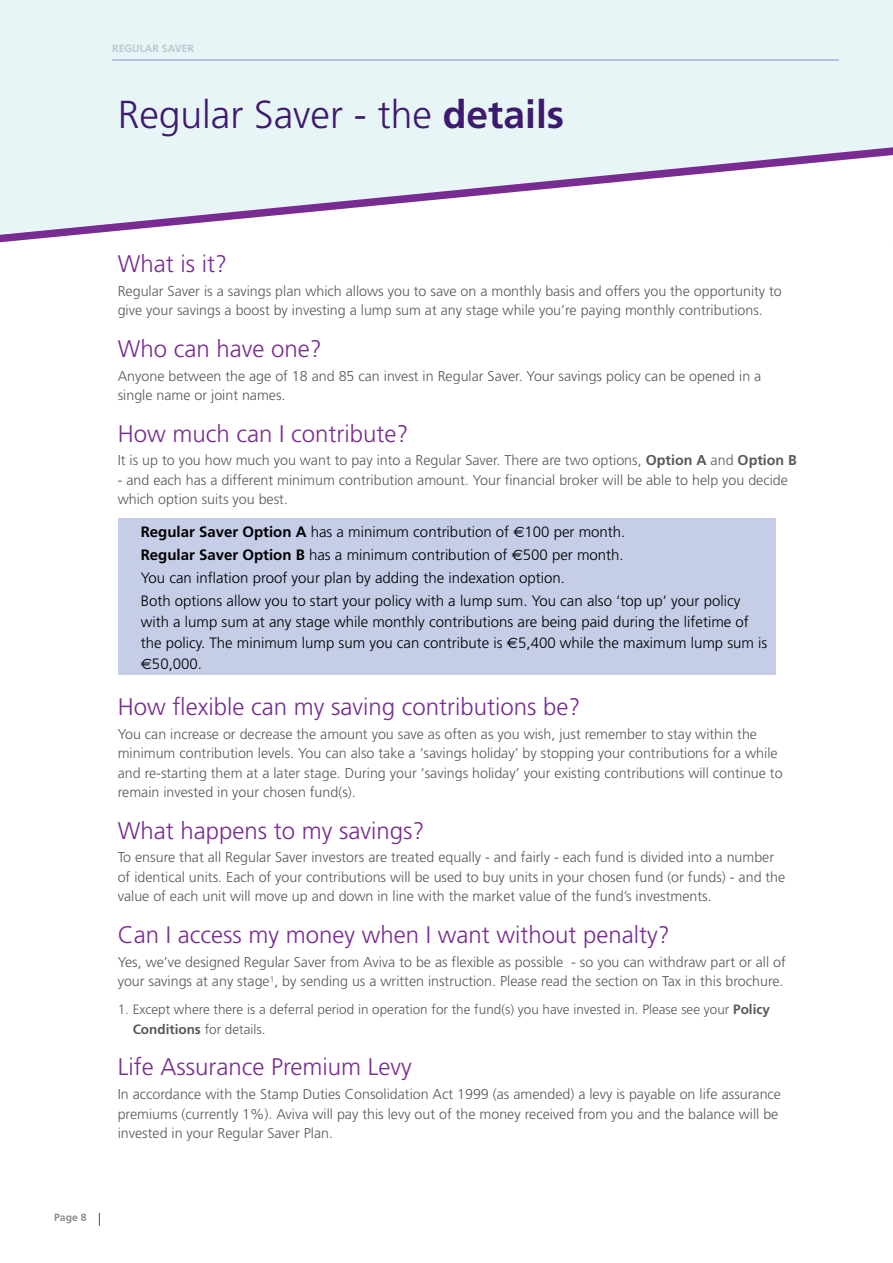
<style>
.page{position:relative;width:893px;height:1263px;background:#fff}
.page>*{position:absolute;margin:0;border:0;box-sizing:border-box;transform-origin:0 0}
.t1{font:300 39px "Frutiger";color:#3d1a6f}
.t2{font:300 24px "Frutiger";color:#782b90}
.t3{font:300 15px/23.1px "Frutiger";color:#000}
.t4{font:300 14.25px/19.5px "Frutiger";color:#58595b}
.t5{font:300 13.5px/19.5px "Frutiger";color:#58595b}
.t6{font:700 10.5px "Frutiger";color:#bfc6ce}
.t7{font:700 10.5px "Frutiger";color:#8a8c8e}
.s1{font-weight:700}
.s2{font-family:"Euro Sans";font-weight:400}
</style>
<div class="page">
<svg style="left:99px;top:1213px;width:1px;height:13px"></svg>
<svg style="left:0;top:0;width:893px;height:237px;fill:#e8f5f7"></svg>
<hr style="left:112px;top:60px;width:727px;height:1px;background:#7f95c9">
<div style="left:118px;top:519px;width:657px;height:156px;background:#c5cde7"></div>
<p class="t6" style="left:112px;top:42px;width:83px">REGULAR SAVER</p>
<h1 class="t1" style="left:118px;top:93px;width:448px">Regular Saver - the <span class="s1">details</span></h1>
<p class="t7" style="left:54px;top:1211px;width:34px">Page 8</p>
<h2 class="t2" style="left:118px;top:250px;width:111px">What is it?</h2>
<p class="t4" style="left:118px;top:281px;width:666px">Regular Saver is a savings plan which allows you to save on a monthly basis and offers you the opportunity to give your savings a boost by investing a lump sum at any stage while you’re paying monthly contributions.</p>
<h2 class="t2" style="left:118px;top:335px;width:206px">Who can have one?</h2>
<p class="t4" style="left:118px;top:366px;width:645px">Anyone between the age of 18 and 85 can invest in Regular Saver. Your savings policy can be opened in a single name or joint names.</p>
<h2 class="t2" style="left:118px;top:420px;width:292px">How much can I contribute?</h2>
<p class="t4" style="left:118px;top:451px;width:681px">It is up to you how much you want to pay into a Regular Saver. There are two options, <span class="s1">Option A</span> and <span class="s1">Option B</span></p>
<p class="t4" style="left:118px;top:470px;width:672px">- and each has a different minimum contribution amount. Your financial broker will be able to help you decide which option suits you best.</p>
<p class="t3" style="left:141px;top:520px;width:601px"><span class="s1">Regular Saver Option A</span> has a minimum contribution of <span class="s2">€</span>100 per month.<br><span class="s1">Regular Saver Option B</span> has a minimum contribution of <span class="s2">€</span>500 per month.<br>You can inflation proof your plan by adding the indexation option.<br>Both options allow you to start your policy with a lump sum. You can also ‘top up’ your policy</p>
<p class="t3" style="left:141px;top:611px;width:628px;line-height:21px">with a lump sum at any stage while monthly contributions are being paid during the lifetime of the policy. The minimum lump sum you can contribute is <span class="s2">€</span>5,400 while the maximum lump sum is <span class="s2">€</span>50,000.</p>
<h2 class="t2" style="left:118px;top:693px;width:464px">How flexible can my saving contributions be?</h2>
<p class="t4" style="left:118px;top:724px;width:666px">You can increase or decrease the amount you save as often as you wish, just remember to stay within the minimum contribution levels. You can also take a ‘savings holiday’ by stopping your contributions for a while and re-starting them at a later stage. During your ‘savings holiday’ your existing contributions will continue to remain invested in your chosen fund(s).</p>
<h2 class="t2" style="left:118px;top:817px;width:308px">What happens to my savings?</h2>
<p class="t4" style="left:118px;top:848px;width:669px">To ensure that all Regular Saver investors are treated equally - and fairly - each fund is divided into a number of identical units. Each of your contributions will be used to buy units in your chosen fund (or funds) - and the value of each unit will move up and down in line with the market value of the fund’s investments.</p>
<h2 class="t2" style="left:118px;top:921px;width:554px">Can I access my money when I want without penalty?</h2>
<p class="t4" style="left:118px;top:952px;width:670px">Yes, we’ve designed Regular Saver from Aviva to be as flexible as possible - so you can withdraw part or all of your savings at any stage<sup>1</sup>, by sending us a written instruction. Please read the section on Tax in this brochure.</p>
<p class="t5" style="left:133px;top:1000px;width:639px;text-indent:-15px">1. Except where there is a deferral period in operation for the fund(s) you have invested in. Please see your <span class="s1">Policy<br>Conditions</span> for details.</p>
<h2 class="t2" style="left:118px;top:1053px;width:296px">Life Assurance Premium Levy</h2>
<p class="t4" style="left:118px;top:1084px;width:665px">In accordance with the Stamp Duties Consolidation Act 1999 (as amended) a levy is payable on life assurance premiums (currently 1%). Aviva will pay this levy out of the money received from you and the balance will be invested in your Regular Saver Plan.</p>
</div>
